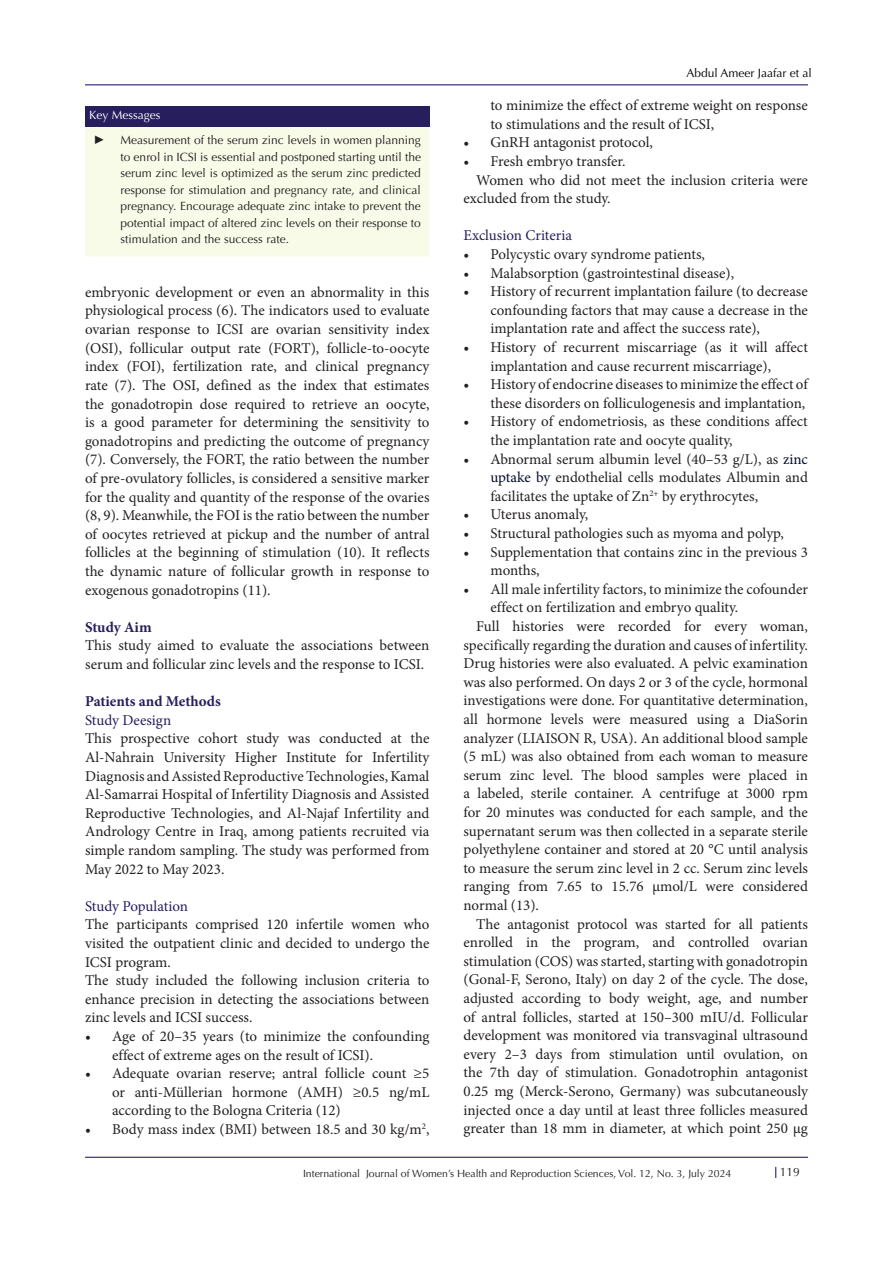
<style>
.page{position:relative;width:893px;height:1263px;background:#fff}
.page>*{position:absolute;margin:0;border:0;box-sizing:border-box;transform-origin:0 0}
.t1{font:15px/18.6px "Minion Pro";color:#231f20;text-align:justify}
.t2{font:15px "Minion Pro";color:#222}
.t3{font:15px "Minion Pro";color:#271e5d}
.t4{font:700 15px "Minion Pro";color:#271e5d}
.t5{font:12px/16.5px "Optima LT Std";color:#231f20;text-align:justify}
.t6{font:12px "Optima LT Std";color:#000001}
.t7{font:12px "Optima LT Std";color:#fff}
.t8{font:12px "Times New Roman";color:#231f20}
.t9{font:10.5px "Optima LT Std";color:#231f20}
.s1{color:#231f20}
.s2{color:#202124}
.s3{color:#040c28}
</style>
<div class="page">
<hr style="left:85px;top:85px;width:723px;height:1px;background:#190066">
<hr style="left:85px;top:1157px;width:723px;height:1px;background:#190066">
<div style="left:85px;top:127px;width:344px;height:130px;background:#f9fbe9"></div>
<div style="left:85px;top:106px;width:344px;height:21px;background:#271e5d"></div>
<p class="t7" style="left:89px;top:108px;width:73px">Key Messages</p>
<p class="t8" style="left:94px;top:132px;width:13px">►</p>
<p class="t5" style="left:121px;top:132px;width:302px">Measurement of the serum zinc levels in women planning to enrol in ICSI is essential and postponed starting until the serum zinc level is optimized as the serum zinc predicted response for stimulation and pregnancy rate, and clinical pregnancy. Encourage adequate zinc intake to prevent the potential impact of altered zinc levels on their response to stimulation and the success rate.</p>
<p class="t1" style="left:85px;top:283px;width:346px">embryonic development or even an abnormality in this physiological process (6). The indicators used to evaluate ovarian response to ICSI are ovarian sensitivity index (OSI), follicular output rate (FORT), follicle-to-oocyte index (FOI), fertilization rate, and clinical pregnancy rate (7). The OSI, defined as the index that estimates the gonadotropin dose required to retrieve an oocyte, is a good parameter for determining the sensitivity to gonadotropins and predicting the outcome of pregnancy (7). Conversely, the FORT, the ratio between the number of pre-ovulatory follicles, is considered a sensitive marker for the quality and quantity of the response of the ovaries (8, 9). Meanwhile, the FOI is the ratio between the number of oocytes retrieved at pickup and the number of antral follicles at the beginning of stimulation (10). It reflects the dynamic nature of follicular growth in response to exogenous gonadotropins (11).</p>
<p class="t4" style="left:85px;top:616px;width:68px">Study Aim</p>
<p class="t1" style="left:85px;top:636px;width:346px">This study aimed to evaluate the associations between serum and follicular zinc levels and the response to ICSI.</p>
<p class="t4" style="left:85px;top:691px;width:137px">Patients and Methods</p>
<p class="t3" style="left:85px;top:710px;width:88px">Study Deesign</p>
<p class="t1" style="left:85px;top:729px;width:346px">This prospective cohort study was conducted at the Al-Nahrain University Higher Institute for Infertility Diagnosis and Assisted Reproductive Technologies, Kamal Al-Samarrai Hospital of Infertility Diagnosis and Assisted Reproductive Technologies, and Al-Najaf Infertility and Andrology Centre in Iraq, among patients recruited via simple random sampling. The study was performed from May 2022 to May 2023.</p>
<p class="t3" style="left:85px;top:896px;width:105px">Study Population</p>
<p class="t1" style="left:85px;top:915px;width:346px">The participants comprised 120 infertile women who visited the outpatient clinic and decided to undergo the ICSI program.</p>
<p class="t1" style="left:85px;top:971px;width:346px">The study included the following inclusion criteria to enhance precision in detecting the associations between zinc levels and ICSI success.</p>
<p class="t1" style="left:112px;top:1027px;width:319px;text-indent:-27px">• Age of 20–35 years (to minimize the confounding effect of extreme ages on the result of ICSI).</p>
<p class="t1" style="left:112px;top:1064px;width:319px;text-indent:-27px">• Adequate ovarian reserve; antral follicle count ≥5 or anti-Müllerian hormone (AMH) ≥0.5 ng/mL according to the Bologna Criteria (12)</p>
<p class="t1" style="left:85px;top:1120px;width:346px">• Body mass index (BMI) between 18.5 and 30 kg/m<sup>2</sup>,</p>
<p class="t6" style="left:686px;top:66px;width:127px">Abdul Ameer Jaafar et al</p>
<p class="t1" style="left:490px;top:96px;width:319px">to minimize the effect of extreme weight on response to stimulations and the result of ICSI,</p>
<p class="t1" style="left:463px;top:133px;width:191px">• GnRH antagonist protocol,</p>
<p class="t1" style="left:463px;top:152px;width:164px">• Fresh embryo transfer.</p>
<p class="t1" style="left:463px;top:171px;width:346px;text-indent:13px">Women who did not meet the inclusion criteria were excluded from the study.</p>
<p class="t3" style="left:463px;top:225px;width:110px">Exclusion Criteria</p>
<p class="t2" style="left:463px;top:244px;width:243px">• Polycystic ovary syndrome <span class="s1">patients,</span></p>
<p class="t2" style="left:463px;top:263px;width:272px">• Malabsorption (gastrointestinal disease),</p>
<p class="t1" style="left:490px;top:282px;width:319px;text-indent:-27px">• History of recurrent implantation failure (to decrease confounding factors that may cause a decrease in the implantation rate and affect the success rate),</p>
<p class="t1" style="left:490px;top:338px;width:319px;text-indent:-27px">• History of recurrent miscarriage (as it will affect implantation and cause recurrent miscarriage),</p>
<p class="t1" style="left:463px;top:375px;width:346px;text-align:right">• History of endocrine diseases to minimize the effect of these disorders on folliculogenesis and implantation,</p>
<p class="t1" style="left:490px;top:412px;width:319px;text-indent:-27px">• History of endometriosis, as these conditions affect the implantation rate and oocyte quality,</p>
<p class="t1" style="left:490px;top:450px;width:319px;text-indent:-27px">• Abnormal serum albumin level (40–53 g/L), <span class="s2">as</span> <span class="s3">zinc uptake by</span> endothelial cells modulates Albumin and facilitates the uptake of Zn<sup>2+</sup> by erythrocytes,</p>
<p class="t1" style="left:463px;top:505px;width:126px">• Uterus anomaly,</p>
<p class="t1" style="left:463px;top:524px;width:322px">• Structural pathologies such as myoma and polyp,</p>
<p class="t1" style="left:490px;top:543px;width:319px;text-indent:-27px">• Supplementation that contains zinc in the previous 3 months,</p>
<p class="t1" style="left:490px;top:580px;width:319px;text-indent:-27px">• All male infertility factors, to minimize the cofounder effect on fertilization and embryo quality.</p>
<p class="t1" style="left:463px;top:617px;width:346px;text-indent:13px">Full histories were recorded for every woman, specifically regarding the duration and causes of infertility.<br>Drug histories were also evaluated. A pelvic examination was also performed. On days 2 or 3 of the cycle, hormonal investigations were done. For quantitative determination, all hormone levels were measured using a DiaSorin analyzer (LIAISON R, USA). An additional blood sample (5 mL) was also obtained from each woman to measure serum zinc level. The blood samples were placed in a labeled, sterile container. A centrifuge at 3000 rpm for 20 minutes was conducted for each sample, and the supernatant serum was then collected in a separate sterile polyethylene container and stored at 20 °C until analysis to measure the serum zinc level in 2 cc. Serum zinc levels ranging from 7.65 to 15.76 µmol/L were considered normal (13).</p>
<p class="t1" style="left:463px;top:915px;width:346px;text-indent:13px">The antagonist protocol was started for all patients enrolled in the program, and controlled ovarian stimulation (COS) was started, starting with gonadotropin (Gonal-F, Serono, Italy) on day 2 of the cycle. The dose, adjusted according to body weight, age, and number of antral follicles, started at 150–300 mIU/d. Follicular development was monitored via transvaginal ultrasound every 2–3 days from stimulation until ovulation, on the 7th day of stimulation. Gonadotrophin antagonist 0.25 mg (Merck-Serono, Germany) was subcutaneously injected once a day until at least three follicles measured greater than 18 mm in diameter, at which point 250 µg</p>
<p class="t9" style="left:303px;top:1167px;width:430px">International Journal of Women’s Health and Reproduction Sciences, Vol. 12, No. 3, July 2024</p>
<p class="t5" style="left:780px;top:1163px;width:22px">119</p>
</div>
